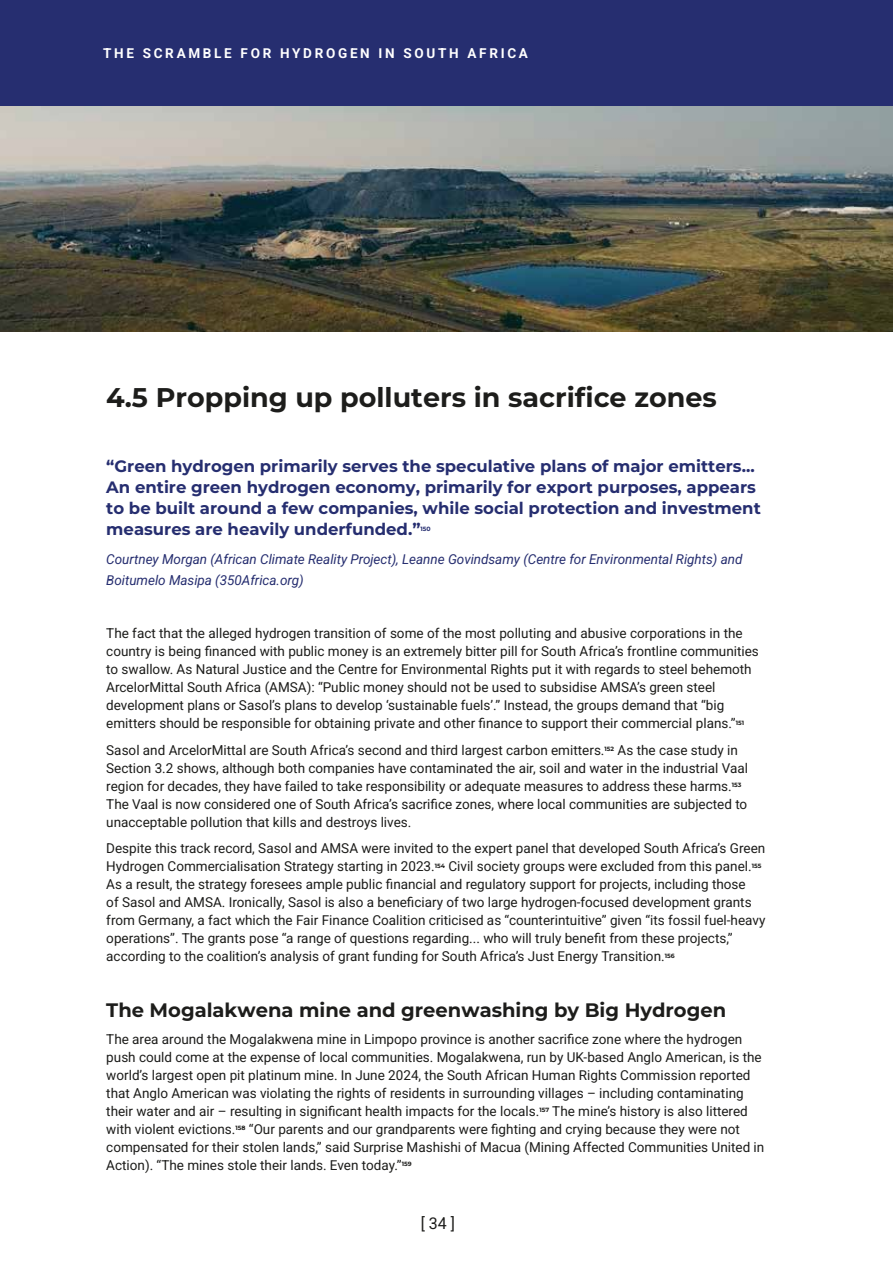
<style>
.page{position:relative;width:893px;height:1263px;background:#fff}
.page>*{position:absolute;margin:0;border:0;box-sizing:border-box;transform-origin:0 0}
.t1{font:100 27px "Montserrat";color:#1d1d1b}
.t2{font:100 19.5px "Montserrat";color:#1d1d1b}
.t3{font:100 16.5px/21px "Montserrat";color:#262e70}
.t4{font:15.9px "Roboto";color:#1d1d1b}
.t5{font:13.5px/18px "Roboto";color:#1d1d1b}
.t6{font:italic 13.5px/21px "Roboto";color:#262e70}
.t7{font:700 13.5px "Roboto";letter-spacing:.2em;color:#fff}
.t8{font:100 6.15px "Montserrat";color:#262e70}
</style>
<div class="page">
<div style="left:0;top:0;width:893px;height:106px;background:#262e70"></div>
<img style="left:0;top:106px;width:893px;height:226px">
<p class="t7" style="left:103px;top:44px;width:426px">THE SCRAMBLE FOR HYDROGEN IN SOUTH AFRICA</p>
<h1 class="t1" style="left:106px;top:379px;width:612px">4.5 Propping up polluters in sacrifice zones</h1>
<p class="t3" style="left:106px;top:455px;width:656px">“Green hydrogen primarily serves the speculative plans of major emitters...<br>An entire green hydrogen economy, primarily for export purposes, appears to be built around a few companies, while social protection and investment measures are heavily underfunded.”</p>
<p class="t8" style="left:421px;top:525px;width:12px">150</p>
<p class="t6" style="left:106px;top:548px;width:638px">Courtney Morgan (African Climate Reality Project), Leanne Govindsamy (Centre for Environmental Rights) and<br>Boitumelo Masipa (350Africa.org)</p>
<p class="t5" style="left:106px;top:624px;width:654px">The fact that the alleged hydrogen transition of some of the most polluting and abusive corporations in the country is being financed with public money is an extremely bitter pill for South Africa’s frontline communities to swallow. As Natural Justice and the Centre for Environmental Rights put it with regards to steel behemoth ArcelorMittal South Africa (AMSA): “Public money should not be used to subsidise AMSA’s green steel development plans or Sasol’s plans to develop ‘sustainable fuels’.” Instead, the groups demand that “big emitters should be responsible for obtaining private and other finance to support their commercial plans.”<sup>151</sup></p>
<p class="t5" style="left:106px;top:740px;width:643px">Sasol and ArcelorMittal are South Africa’s second and third largest carbon emitters.<sup>152</sup> As the case study in Section 3.2 shows, although both companies have contaminated the air, soil and water in the industrial Vaal region for decades, they have failed to take responsibility or adequate measures to address these harms.<sup>153<br></sup>The Vaal is now considered one of South Africa’s sacrifice zones, where local communities are subjected to unacceptable pollution that kills and destroys lives.</p>
<p class="t5" style="left:106px;top:839px;width:661px">Despite this track record, Sasol and AMSA were invited to the expert panel that developed South Africa’s Green Hydrogen Commercialisation Strategy starting in 2023.<sup>154</sup> Civil society groups were excluded from this panel.<sup>155<br></sup>As a result, the strategy foresees ample public financial and regulatory support for projects, including those<br>of Sasol and AMSA. Ironically, Sasol is also a beneficiary of two large hydrogen-focused development grants from Germany, a fact which the Fair Finance Coalition criticised as “counterintuitive” given “its fossil fuel-heavy operations”. The grants pose “a range of questions regarding... who will truly benefit from these projects,” according to the coalition’s analysis of grant funding for South Africa’s Just Energy Transition.<sup>156</sup></p>
<h2 class="t2" style="left:106px;top:997px;width:621px">The Mogalakwena mine and greenwashing by Big Hydrogen</h2>
<p class="t5" style="left:106px;top:1029px;width:660px">The area around the Mogalakwena mine in Limpopo province is another sacrifice zone where the hydrogen push could come at the expense of local communities. Mogalakwena, run by UK-based Anglo American, is the world’s largest open pit platinum mine. In June 2024, the South African Human Rights Commission reported that Anglo American was violating the rights of residents in surrounding villages – including contaminating their water and air – resulting in significant health impacts for the locals.<sup>157</sup> The mine’s history is also littered with violent evictions.<sup>158</sup> “Our parents and our grandparents were fighting and crying because they were not compensated for their stolen lands,” said Surprise Mashishi of Macua (Mining Affected Communities United in Action). “The mines stole their lands. Even today.”<sup>159</sup></p>
<p class="t4" style="left:421px;top:1212px;width:36px">[ 34 ]</p>
</div>
